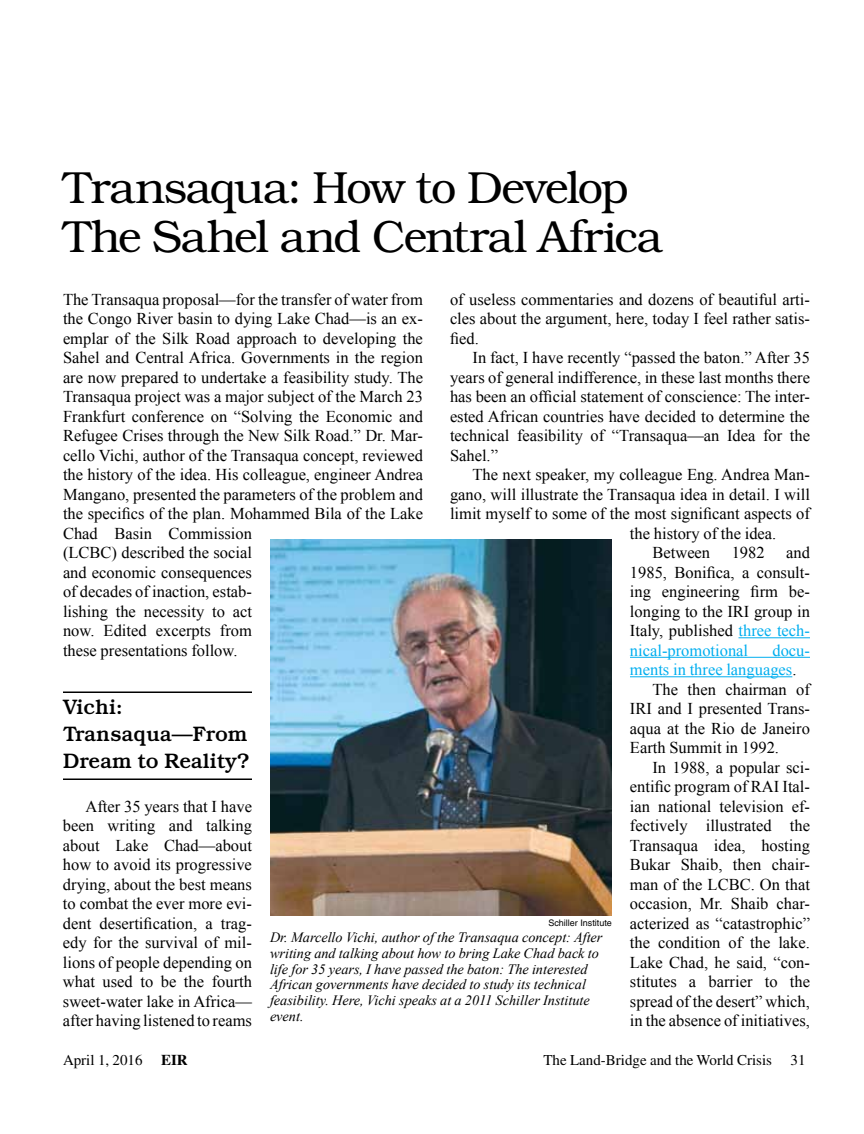
<style>
.page{position:relative;width:864px;height:1134px;background:#fff}
.page>*{position:absolute;margin:0;border:0;box-sizing:border-box;transform-origin:0 0}
.t1{font:300 45px/49.5px "Bookman";letter-spacing:-.035em;color:#000}
.t2{font:500 21px/27px "Bookman";color:#000}
.t3{font:16.5px/19.5px "Times New Roman";color:#000;text-align:justify}
.t4{font:16.5px "Times New Roman";color:#00aeef}
.t5{font:15px "Times";color:#000}
.t6{font:italic 14.25px/15.8px "Times New Roman";color:#000}
.t7{font:9px "Helvetica";color:#000}
.s1{color:#00aeef}
.s2{color:#000}
.s3{font-weight:700}
</style>
<div class="page">
<hr style="left:63px;top:692px;width:189px;height:1px;background:#000">
<hr style="left:63px;top:778px;width:189px;height:2px;background:#000">
<hr style="left:739px;top:637px;width:71px;height:1px;background:#00aeef">
<hr style="left:630px;top:657px;width:180px;height:1px;background:#00aeef">
<hr style="left:630px;top:676px;width:162px;height:1px;background:#00aeef">
<img style="left:270px;top:540px;width:342px;height:375px">
<h1 class="t1" style="left:63px;top:163px;width:601px">Transaqua: How to Develop<br>The Sahel and Central Africa</h1>
<p class="t3" style="left:63px;top:289px;width:362px;text-align:left">The Transaqua proposal—for the transfer of water from the Congo River basin to dying Lake Chad—is an ex&shy;emplar of the Silk Road approach to developing the Sahel and Central Africa. Governments in the region are now prepared to undertake a feasibility study. The Transaqua project was a major subject of the March 23<br>Frankfurt conference on “Solving the Economic and Refugee Crises through the New Silk Road.” Dr. Mar&shy;cello Vichi, author of the Transaqua concept, reviewed the history of the idea. His colleague, engineer Andrea Mangano, presented the parameters of the problem and the specifics of the plan. Mohammed Bila of the Lake Chad Basin Commission<br>(LCBC) described the social<br>and economic consequences<br>of decades of inaction, estab-<br>lishing the necessity to act<br>now. Edited excerpts from<br>these presentations follow.</p>
<p class="t3" style="left:450px;top:289px;width:361px">of useless commentaries and dozens of beautiful arti&shy;cles about the argument, here, today I feel rather satis&shy;fied.</p>
<p class="t3" style="left:450px;top:347px;width:362px;text-indent:23px">In fact, I have recently “passed the baton.” After 35 years of general indifference, in these last months there has been an official statement of conscience: The inter&shy;ested African countries have decided to determine the technical feasibility of “Transaqua—an Idea for the Sahel.”</p>
<p class="t3" style="left:473px;top:465px;width:339px">The next speaker, my colleague Eng. Andrea Man-</p>
<p class="t3" style="left:450px;top:484px;width:361px">gano, will illustrate the Transaqua idea in detail. I will</p>
<p class="t3" style="left:450px;top:504px;width:361px">limit myself to some of the most significant aspects of</p>
<p class="t3" style="left:630px;top:523px;width:148px">the history of the idea.</p>
<p class="t3" style="left:653px;top:543px;width:59px">Between</p>
<p class="t3" style="left:732px;top:543px;width:34px">1982</p>
<p class="t3" style="left:630px;top:543px;width:182px;text-indent:156px">and 1985, Bonifica, a consult&shy;ing engineering firm be&shy;longing to the IRI group in Italy, published <span class="s1">three tech&shy;nical-promotional</span></p>
<p class="t4" style="left:772px;top:639px;width:39px">docu-</p>
<p class="t4" style="left:630px;top:658px;width:168px">ments in three languages<span class="s2">.</span></p>
<p class="t3" style="left:653px;top:679px;width:159px">The then chairman of</p>
<p class="t3" style="left:630px;top:699px;width:182px">IRI and I presented Trans-</p>
<p class="t3" style="left:630px;top:718px;width:181px">aqua at the Rio de Janeiro</p>
<p class="t3" style="left:630px;top:738px;width:151px">Earth Summit in 1992.</p>
<p class="t3" style="left:653px;top:757px;width:159px">In 1988, a popular sci-</p>
<p class="t3" style="left:630px;top:777px;width:181px">entific program of RAI Ital-</p>
<p class="t3" style="left:630px;top:796px;width:181px">ian national television ef-</p>
<p class="t3" style="left:630px;top:816px;width:181px">fectively illustrated the</p>
<p class="t3" style="left:630px;top:835px;width:181px">Transaqua idea, hosting</p>
<p class="t3" style="left:630px;top:855px;width:181px">Bukar Shaib, then chair-</p>
<p class="t3" style="left:630px;top:874px;width:181px">man of the LCBC. On that</p>
<p class="t3" style="left:630px;top:894px;width:181px">occasion, Mr. Shaib char-</p>
<p class="t3" style="left:630px;top:913px;width:182px">acterized as “catastrophic”</p>
<p class="t3" style="left:630px;top:933px;width:182px">the condition of the lake.</p>
<p class="t3" style="left:630px;top:952px;width:182px">Lake Chad, he said, “con-</p>
<p class="t3" style="left:630px;top:972px;width:181px">stitutes a barrier to the</p>
<p class="t3" style="left:630px;top:991px;width:181px">spread of the desert” which,</p>
<p class="t3" style="left:630px;top:1011px;width:182px">in the absence of initiatives,</p>
<p class="t2" style="left:63px;top:693px;width:188px">Vichi:<br>Transaqua—From<br>Dream to Reality?</p>
<p class="t3" style="left:63px;top:796px;width:191px;text-indent:23px">After 35 years that I have been writing and talking about Lake Chad—about how to avoid its progressive drying, about the best means to combat the ever more evi&shy;dent desertification, a trag&shy;edy for the survival of mil&shy;lions of people depending on what used to be the fourth sweet-water lake in Africa— after having listened to reams</p>
<p class="t7" style="left:548px;top:918px;width:65px">Schiller Institute</p>
<p class="t6" style="left:270px;top:929px;width:334px">Dr. Marcello Vichi, author of the Transaqua concept: After writing and talking about how to bring Lake Chad back to life for 35 years, I have passed the baton: The interested African governments have decided to study its technical feasibility. Here, Vichi speaks at a 2011 Schiller Institute event.</p>
<p class="t5" style="left:63px;top:1052px;width:126px">April 1, 2016 <span class="s3">EIR</span></p>
<p class="t5" style="left:543px;top:1052px;width:264px">The Land-Bridge and the World Crisis 31</p>
</div>
